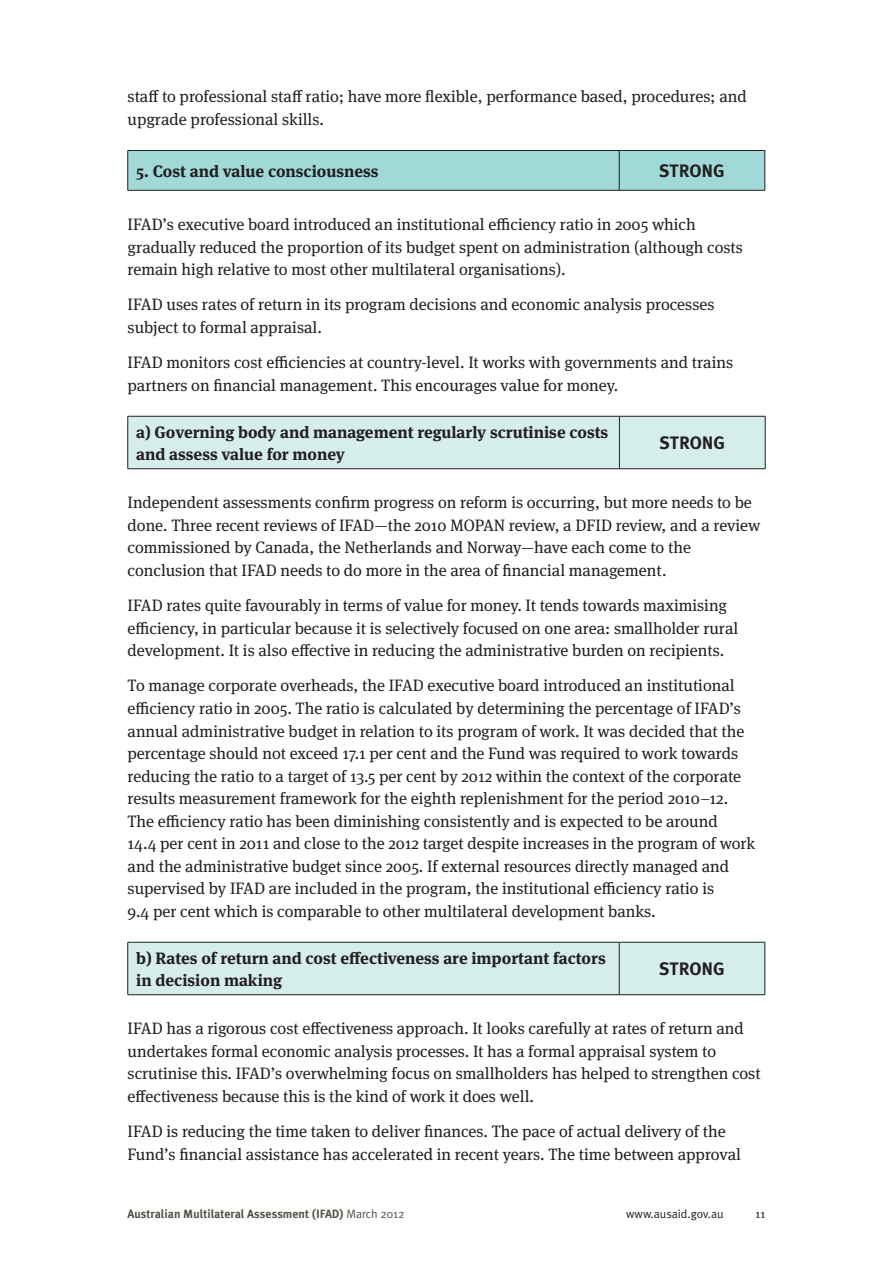
<style>
.page{position:relative;width:893px;height:1263px;background:#fff}
.page>*{position:absolute;margin:0;border:0;box-sizing:border-box;transform-origin:0 0}
._08bbbb_RIGHT_COLUMN{font:700 18px "Meta Plus";color:#231f20}
._04__BODY_TEXT{font:16.5px/22.5px "Meta Serif OT";color:#231f20}
._04__BODY_TEXT-2{font:700 16.5px/22.5px "Meta Serif OT";color:#231f20}
.t1{font:700 12px "Meta Plus";color:#53534a}
.t2{font:12px "Meta Plus Normal";color:#231f20}
.t3{font:12px "Meta Serif OT";color:#231f20}
.s1{font-family:"Meta Plus Normal";font-weight:400}
</style>
<div class="page">
<div style="left:128px;top:151px;width:637px;height:39px;background:#a0d9d7"></div>
<hr style="left:128px;top:150px;width:491px;height:1px;background:#231f20">
<hr style="left:619px;top:150px;width:146px;height:1px;background:#231f20">
<hr style="left:619px;top:151px;width:1px;height:39px;background:#231f20">
<hr style="left:128px;top:190px;width:491px;height:1px;background:#231f20">
<hr style="left:619px;top:190px;width:146px;height:1px;background:#231f20">
<hr style="left:127px;top:151px;width:1px;height:39px;background:#231f20">
<hr style="left:765px;top:151px;width:1px;height:39px;background:#231f20">
<div style="left:128px;top:417px;width:637px;height:51px;background:#d5edeb"></div>
<hr style="left:128px;top:416px;width:491px;height:1px;background:#231f20">
<hr style="left:619px;top:416px;width:146px;height:1px;background:#231f20">
<hr style="left:619px;top:416px;width:1px;height:53px;background:#231f20">
<hr style="left:128px;top:468px;width:491px;height:1px;background:#231f20">
<hr style="left:619px;top:468px;width:146px;height:1px;background:#231f20">
<hr style="left:127px;top:416px;width:1px;height:53px;background:#231f20">
<hr style="left:765px;top:416px;width:1px;height:53px;background:#231f20">
<div style="left:128px;top:943px;width:637px;height:51px;background:#d5edeb"></div>
<hr style="left:128px;top:942px;width:491px;height:1px;background:#231f20">
<hr style="left:619px;top:942px;width:146px;height:1px;background:#231f20">
<hr style="left:619px;top:942px;width:1px;height:52px;background:#231f20">
<hr style="left:128px;top:994px;width:491px;height:1px;background:#231f20">
<hr style="left:619px;top:994px;width:146px;height:1px;background:#231f20">
<hr style="left:127px;top:942px;width:1px;height:52px;background:#231f20">
<hr style="left:765px;top:942px;width:1px;height:52px;background:#231f20">
<p class="_04__BODY_TEXT" style="left:128px;top:86px;width:621px">staff to professional staff ratio; have more flexible, performance based, procedures; and upgrade professional skills.</p>
<p class="_04__BODY_TEXT-2" style="left:136px;top:160px;width:244px">5. Cost and value consciousness</p>
<p class="_08bbbb_RIGHT_COLUMN" style="left:659px;top:161px;width:67px">STRONG</p>
<p class="_04__BODY_TEXT" style="left:128px;top:213px;width:617px">IFAD’s executive board introduced an institutional efficiency ratio in 2005 which gradually reduced the proportion of its budget spent on administration (although costs remain high relative to most other multilateral organisations).</p>
<p class="_04__BODY_TEXT" style="left:128px;top:294px;width:588px">IFAD uses rates of return in its program decisions and economic analysis processes subject to formal appraisal.</p>
<p class="_04__BODY_TEXT" style="left:128px;top:351px;width:607px">IFAD monitors cost efficiencies at country-level. It works with governments and trains partners on financial management. This encourages value for money.</p>
<p class="_04__BODY_TEXT-2" style="left:136px;top:421px;width:474px">a) Governing body and management regularly scrutinise costs and assess value for money</p>
<p class="_08bbbb_RIGHT_COLUMN" style="left:659px;top:433px;width:67px">STRONG</p>
<p class="_04__BODY_TEXT" style="left:128px;top:492px;width:634px">Independent assessments confirm progress on reform is occurring, but more needs to be done. Three recent reviews of IFAD—the 2010 MOPAN review, a DFID review, and a review commissioned by Canada, the Netherlands and Norway—have each come to the conclusion that IFAD needs to do more in the area of financial management.</p>
<p class="_04__BODY_TEXT" style="left:128px;top:595px;width:612px">IFAD rates quite favourably in terms of value for money. It tends towards maximising efficiency, in particular because it is selectively focused on one area: smallholder rural development. It is also effective in reducing the administrative burden on recipients.</p>
<p class="_04__BODY_TEXT" style="left:128px;top:675px;width:629px">To manage corporate overheads, the IFAD executive board introduced an institutional efficiency ratio in 2005. The ratio is calculated by determining the percentage of IFAD’s annual administrative budget in relation to its program of work. It was decided that the percentage should not exceed 17.1 per cent and the Fund was required to work towards reducing the ratio to a target of 13.5 per cent by 2012 within the context of the corporate results measurement framework for the eighth replenishment for the period 2010–12.<br>The efficiency ratio has been diminishing consistently and is expected to be around<br>14.4 per cent in 2011 and close to the 2012 target despite increases in the program of work and the administrative budget since 2005. If external resources directly managed and supervised by IFAD are included in the program, the institutional efficiency ratio is<br>9.4 per cent which is comparable to other multilateral development banks.</p>
<p class="_04__BODY_TEXT-2" style="left:136px;top:947px;width:471px">b) Rates of return and cost effectiveness are important factors in decision making</p>
<p class="_08bbbb_RIGHT_COLUMN" style="left:659px;top:959px;width:67px">STRONG</p>
<p class="_04__BODY_TEXT" style="left:128px;top:1018px;width:635px">IFAD has a rigorous cost effectiveness approach. It looks carefully at rates of return and undertakes formal economic analysis processes. It has a formal appraisal system to scrutinise this. IFAD’s overwhelming focus on smallholders has helped to strengthen cost effectiveness because this is the kind of work it does well.</p>
<p class="_04__BODY_TEXT" style="left:128px;top:1120px;width:615px">IFAD is reducing the time taken to deliver finances. The pace of actual delivery of the<br>Fund’s financial assistance has accelerated in recent years. The time between approval</p>
<p class="t1" style="left:128px;top:1207px;width:279px">Australian Multilateral Assessment (IFAD) <span class="s1">March 2012</span></p>
<p class="t2" style="left:626px;top:1207px;width:99px">www.ausaid.gov.au</p>
<p class="t3" style="left:756px;top:1207px;width:11px">11</p>
</div>
